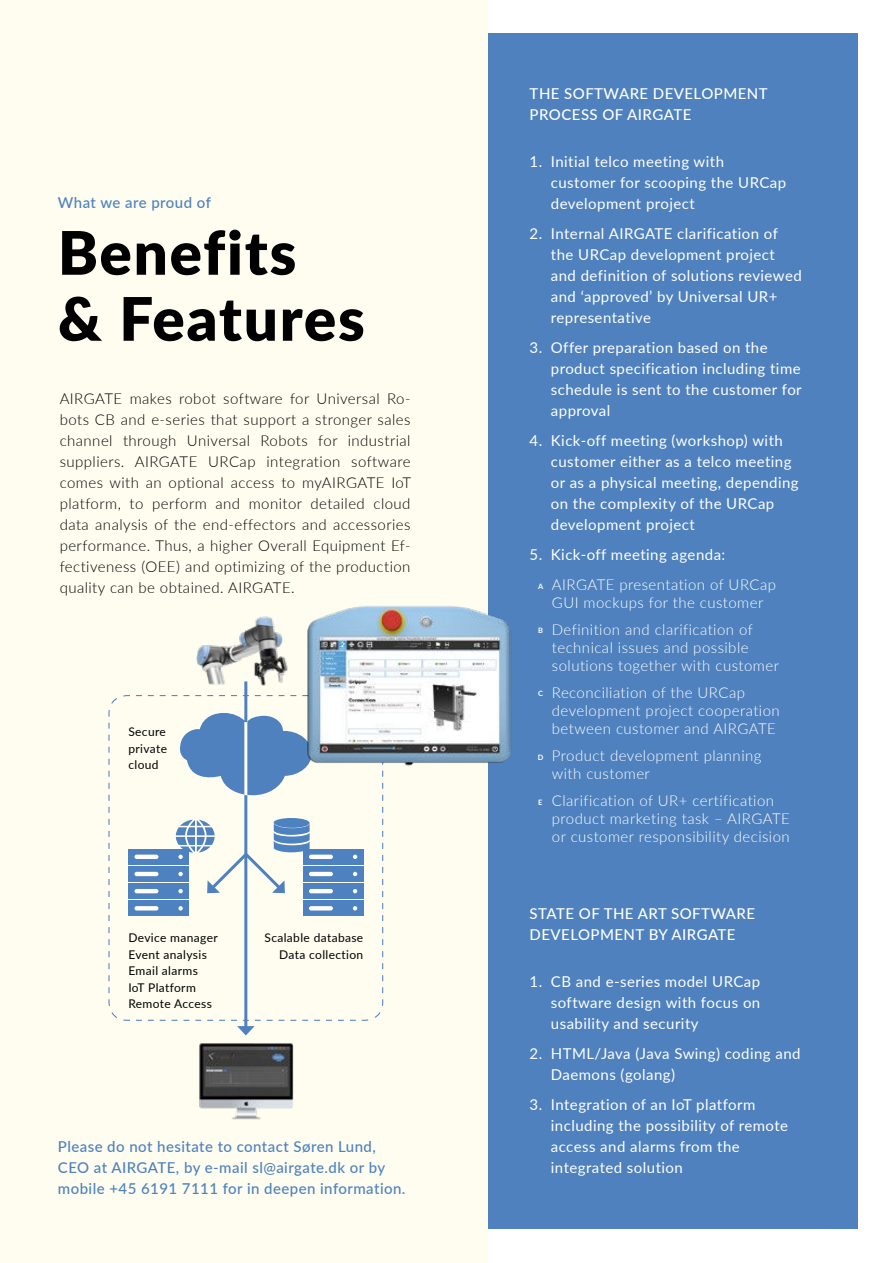
<style>
.page{position:relative;width:893px;height:1263px;background:#fff}
.page>*{position:absolute;margin:0;border:0;box-sizing:border-box;transform-origin:0 0}
.t1{font:900 60px/66px "Lato";letter-spacing:.03em;color:#000}
.t2{font:15px/21px "Lato";letter-spacing:.03em;color:#fff}
.t3{font:300 15px/21px "Lato";letter-spacing:.03em;color:#000;text-align:justify}
.t4{font:300 15px/18px "Lato";letter-spacing:.03em;color:#fff}
.t5{font:500 15px/21px "Lato";letter-spacing:.03em;color:#4d81bf}
.t6{font:500 15px/21px "Lato";letter-spacing:.03em;color:#fff}
.t7{font:12px/16.5px "Lato";letter-spacing:.03em;color:#000;text-align:justify}
.t8{font:700 7.35px "Lato";color:#fff}
</style>
<div class="page">
<div style="left:0;top:0;width:488px;height:1263px;background:#fefdf0"></div>
<div style="left:488px;top:33px;width:370px;height:1196px;background:#4e81be"></div>
<img style="left:196px;top:616px;width:85px;height:71px">
<svg style="left:108px;top:694px;width:276px;height:327px"></svg>
<hr style="left:244px;top:681px;width:3px;height:348px;background:#4e81be">
<svg style="left:136px;top:1020px;width:223px;height:15px"></svg>
<svg style="left:176px;top:713px;width:136px;height:82px"></svg>
<hr style="left:244px;top:722px;width:3px;height:73px;background:#fff">
<div style="left:128px;top:849px;width:61px;height:15px;background:#4d81bf"></div>
<hr style="left:134px;top:855px;width:24px;height:4px;background:#fff;border-radius:2px">
<div style="left:128px;top:866px;width:61px;height:15px;background:#4d81bf"></div>
<hr style="left:134px;top:872px;width:24px;height:4px;background:#fff;border-radius:2px">
<div style="left:128px;top:883px;width:61px;height:16px;background:#4d81bf"></div>
<hr style="left:134px;top:889px;width:24px;height:4px;background:#fff;border-radius:2px">
<div style="left:128px;top:901px;width:61px;height:15px;background:#4d81bf"></div>
<svg style="left:178px;top:906px;width:5px;height:4px"></svg>
<svg style="left:134px;top:906px;width:24px;height:4px"></svg>
<div style="left:303px;top:849px;width:60px;height:15px;background:#4d81bf"></div>
<svg style="left:353px;top:855px;width:4px;height:4px"></svg>
<hr style="left:309px;top:855px;width:24px;height:4px;background:#fff;border-radius:2px">
<div style="left:303px;top:866px;width:60px;height:15px;background:#4d81bf"></div>
<svg style="left:353px;top:872px;width:4px;height:4px"></svg>
<hr style="left:309px;top:872px;width:24px;height:4px;background:#fff;border-radius:2px">
<div style="left:303px;top:883px;width:60px;height:16px;background:#4d81bf"></div>
<svg style="left:353px;top:889px;width:4px;height:4px"></svg>
<hr style="left:309px;top:889px;width:24px;height:4px;background:#fff;border-radius:2px">
<div style="left:303px;top:901px;width:60px;height:15px;background:#4d81bf"></div>
<svg style="left:353px;top:906px;width:4px;height:4px"></svg>
<svg style="left:309px;top:906px;width:24px;height:4px"></svg>
<div style="left:274px;top:818px;width:36px;height:10px;background:#4d81bf;border-radius:50%"></div>
<svg style="left:176px;top:820px;width:134px;height:73px"></svg>
<img style="left:199px;top:1043px;width:95px;height:77px">
<img style="left:281px;top:606px;width:230px;height:169px">
<p class="t5" style="left:58px;top:194px;width:155px">What we are proud of</p>
<h1 class="t1" style="left:58px;top:225px;width:308px">Benefits<br>&amp; Features</h1>
<p class="t3" style="left:60px;top:389px;width:353px">AIRGATE makes robot software for Universal Ro&shy;bots CB and e-series that support a stronger sales channel through Universal Robots for industrial suppliers. AIRGATE URCap integration software comes with an optional access to myAIRGATE IoT platform, to perform and monitor detailed cloud data analysis of the end-effectors and accessories performance. Thus, a higher Overall Equipment Ef&shy;fectiveness (OEE) and optimizing of the production quality can be obtained. AIRGATE.</p>
<p class="t7" style="left:128px;top:724px;width:40px">Secure private cloud</p>
<p class="t7" style="left:128px;top:930px;width:91px;text-align:left">Device manager<br>Event analysis<br>Email alarms<br>IoT Platform<br>Remote Access</p>
<p class="t7" style="left:265px;top:930px;width:100px;text-align:right">Scalable database<br>Data collection</p>
<p class="t5" style="left:58px;top:1137px;width:349px">Please do not hesitate to contact Søren Lund,<br>CEO at AIRGATE, by e-mail sl@airgate.dk or by mobile +45 6191 7111 for in deepen information.</p>
<p class="t6" style="left:530px;top:84px;width:240px">THE SOFTWARE DEVELOPMENT<br>PROCESS OF AIRGATE</p>
<p class="t2" style="left:551px;top:152px;width:237px;text-indent:-21px">1. Initial telco meeting with customer for scooping the URCap development project</p>
<p class="t2" style="left:551px;top:224px;width:252px;text-indent:-21px">2. Internal AIRGATE clarification of the URCap development project and definition of solutions reviewed and ‘approved’ by Universal UR+ representative</p>
<p class="t2" style="left:551px;top:338px;width:252px;text-indent:-21px">3. Offer preparation based on the product specification including time schedule is sent to the customer for approval</p>
<p class="t2" style="left:551px;top:431px;width:249px;text-indent:-21px">4. Kick-off meeting (workshop) with customer either as a telco meeting or as a physical meeting, depending on the complexity of the URCap development project</p>
<p class="t2" style="left:530px;top:545px;width:197px">5. Kick-off meeting agenda:</p>
<p class="t8" style="left:538px;top:582px;width:7px">A</p>
<p class="t8" style="left:538px;top:626px;width:6px">B</p>
<p class="t8" style="left:538px;top:689px;width:6px">C</p>
<p class="t8" style="left:538px;top:753px;width:7px">D</p>
<p class="t8" style="left:538px;top:798px;width:6px">E</p>
<p class="t4" style="left:552px;top:576px;width:226px">AIRGATE presentation of URCap<br>GUI mockups for the customer</p>
<p class="t4" style="left:552px;top:621px;width:229px">Definition and clarification of technical issues and possible solutions together with customer</p>
<p class="t4" style="left:552px;top:684px;width:229px">Reconciliation of the URCap development project cooperation between customer and AIRGATE</p>
<p class="t4" style="left:552px;top:747px;width:211px">Product development planning with customer</p>
<p class="t4" style="left:552px;top:792px;width:239px">Clarification of UR+ certification product marketing task – AIRGATE or customer responsibility decision</p>
<p class="t6" style="left:530px;top:904px;width:227px">STATE OF THE ART SOFTWARE<br>DEVELOPMENT BY AIRGATE</p>
<p class="t2" style="left:551px;top:972px;width:211px;text-align:justify;text-indent:-21px">1. CB and e-series model URCap software design with focus on usability and security</p>
<p class="t2" style="left:551px;top:1044px;width:251px;text-indent:-21px">2. HTML/Java (Java Swing) coding and<br>Daemons (golang)</p>
<p class="t2" style="left:551px;top:1095px;width:239px;text-indent:-21px">3. Integration of an IoT platform including the possibility of remote access and alarms from the integrated solution</p>
</div>
